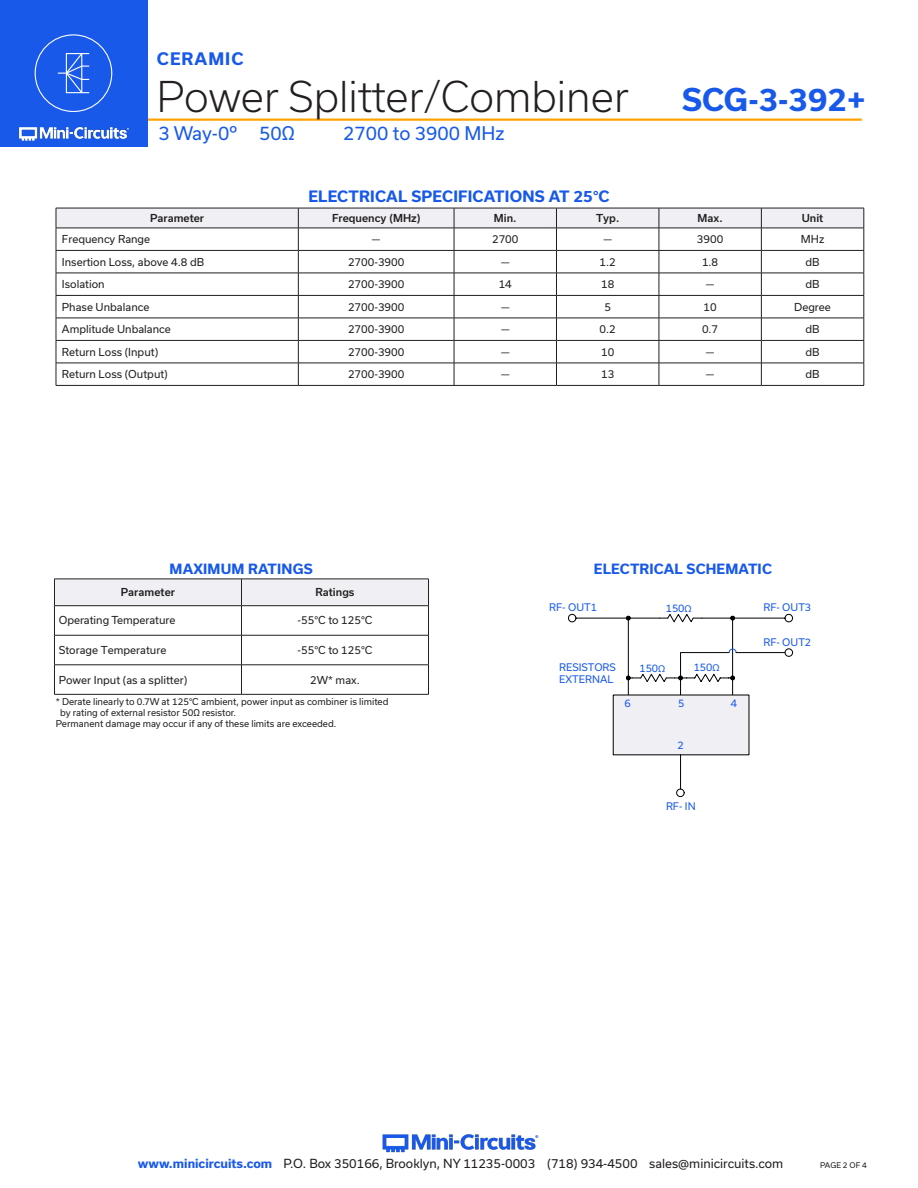
<style>
.page{position:relative;width:918px;height:1188px;background:#fff}
.page>*{position:absolute;margin:0;border:0;box-sizing:border-box;transform-origin:0 0}
.t1{font:300 40.5px "Usual";color:#231f20}
.t2{font:700 30px "Usual";color:#1859ea}
.t3{font:18px "Usual";color:#1859ea}
.t4{font:700 16.5px "Usual";letter-spacing:.065em;color:#1859ea}
.Blue_Headers{font:700 15px "Usual";letter-spacing:.015em;color:#1859ea}
.Blue_Headers-2{font:700 13.5px "Usual";letter-spacing:.015em;color:#1859ea}
.t5{font:12px "Usual";color:#231f20}
.Table_Body_Left_Just{font:10.5px "Usual";color:#231f20}
.Table_Body_Center{font:10.5px "Usual";color:#231f20}
.Table_Header_Center{font:500 10.5px "Usual";color:#231f20}
.t6{font:10.05px/12px "Usual";color:#1859ea}
.Notes{font:9px/10.8px "Usual";color:#231f20}
.t7{font:7.5px "Usual";color:#231f20}
.s1{font-family:"Myriad Pro"}
.s2{font-weight:700;color:#1859ea}
</style>
<div class="page">
<hr style="left:129px;top:118px;width:733px;height:3px;background:#ffa300">
<div style="left:0;top:0;width:147px;height:147px;background:#1859ea"></div>
<hr style="left:917px;top:0;width:1px;height:147px;background:#1859ea">
<img style="left:19px;top:126px;width:110px;height:15px">
<div style="left:35px;top:34px;width:77px;height:78px;border:1px solid #fff;border-radius:50%"></div>
<svg style="left:57px;top:53px;width:33px;height:41px"></svg>
<img style="left:382px;top:1134px;width:157px;height:19px">
<svg style="left:54px;top:579px;width:375px;height:56px"></svg>
<hr style="left:54px;top:635px;width:188px;height:1px;background:#231f20">
<hr style="left:54px;top:635px;width:1px;height:30px;background:#231f20">
<hr style="left:242px;top:635px;width:187px;height:1px;background:#231f20">
<hr style="left:241px;top:635px;width:1px;height:30px;background:#231f20">
<hr style="left:428px;top:635px;width:1px;height:30px;background:#231f20">
<hr style="left:54px;top:665px;width:188px;height:1px;background:#231f20">
<svg style="left:54px;top:666px;width:1px;height:28px"></svg>
<hr style="left:242px;top:665px;width:187px;height:1px;background:#231f20">
<svg style="left:241px;top:666px;width:1px;height:28px"></svg>
<svg style="left:428px;top:666px;width:1px;height:28px"></svg>
<hr style="left:54px;top:694px;width:188px;height:1px;background:#231f20">
<hr style="left:242px;top:694px;width:187px;height:1px;background:#231f20">
<hr style="left:298px;top:385px;width:156px;height:1px;background:#231f20">
<hr style="left:454px;top:385px;width:102px;height:1px;background:#231f20">
<hr style="left:556px;top:385px;width:103px;height:1px;background:#231f20">
<hr style="left:659px;top:385px;width:102px;height:1px;background:#231f20">
<svg style="left:56px;top:208px;width:809px;height:177px"></svg>
<hr style="left:56px;top:385px;width:242px;height:1px;background:#231f20">
<hr style="left:761px;top:385px;width:103px;height:1px;background:#231f20">
<div style="left:613px;top:695px;width:136px;height:60px;background:#efeff4"></div>
<hr style="left:680px;top:755px;width:1px;height:34px;background:#000">
<svg style="left:676px;top:789px;width:9px;height:8px"></svg>
<svg style="left:568px;top:613px;width:225px;height:82px"></svg>
<h3 class="t4" style="left:157px;top:49px;width:88px">CERAMIC</h3>
<h1 class="t1" style="left:157px;top:73px;width:474px">Power Splitter/Combiner</h1>
<h3 class="t3" style="left:158px;top:123px;width:138px">3 Way-0º 50Ω</h3>
<h3 class="t3" style="left:343px;top:123px;width:163px">2700 to 3900 MHz</h3>
<p class="Blue_Headers" style="left:308px;top:188px;width:303px">ELECTRICAL SPECIFICATIONS AT 25°C</p>
<h2 class="t2" style="left:682px;top:83px;width:185px">SCG-3-392+</h2>
<p class="Table_Header_Center" style="left:150px;top:212px;width:56px">Parameter</p>
<p class="Table_Header_Center" style="left:332px;top:212px;width:90px">Frequency (MHz)</p>
<p class="Table_Header_Center" style="left:494px;top:212px;width:24px">Min.</p>
<p class="Table_Header_Center" style="left:596px;top:212px;width:25px">Typ.</p>
<p class="Table_Header_Center" style="left:698px;top:212px;width:26px">Max.</p>
<p class="Table_Header_Center" style="left:802px;top:212px;width:23px">Unit</p>
<p class="Table_Body_Left_Just" style="left:62px;top:233px;width:90px">Frequency Range</p>
<p class="Table_Body_Center" style="left:372px;top:233px;width:10px">—</p>
<p class="Table_Body_Center" style="left:492px;top:233px;width:28px">2700</p>
<p class="Table_Body_Center" style="left:603px;top:233px;width:10px">—</p>
<p class="Table_Body_Center" style="left:697px;top:233px;width:28px">3900</p>
<p class="Table_Body_Center" style="left:801px;top:233px;width:25px">MHz</p>
<p class="Table_Body_Left_Just" style="left:62px;top:256px;width:144px">Insertion Loss, above 4.8 dB</p>
<p class="Table_Body_Center" style="left:348px;top:256px;width:58px">2700-3900</p>
<p class="Table_Body_Center" style="left:501px;top:256px;width:10px">—</p>
<p class="Table_Body_Center" style="left:600px;top:256px;width:18px">1.2</p>
<p class="Table_Body_Center" style="left:702px;top:256px;width:18px">1.8</p>
<p class="Table_Body_Center" style="left:806px;top:256px;width:16px">dB</p>
<p class="Table_Body_Left_Just" style="left:62px;top:278px;width:44px">Isolation</p>
<p class="Table_Body_Center" style="left:348px;top:278px;width:58px">2700-3900</p>
<p class="Table_Body_Center" style="left:499px;top:278px;width:15px">14</p>
<p class="Table_Body_Center" style="left:601px;top:278px;width:15px">18</p>
<p class="Table_Body_Center" style="left:706px;top:278px;width:10px">—</p>
<p class="Table_Body_Center" style="left:806px;top:278px;width:16px">dB</p>
<p class="Table_Body_Left_Just" style="left:62px;top:301px;width:89px">Phase Unbalance</p>
<p class="Table_Body_Center" style="left:348px;top:301px;width:58px">2700-3900</p>
<p class="Table_Body_Center" style="left:501px;top:301px;width:10px">—</p>
<p class="Table_Body_Center" style="left:604px;top:301px;width:8px">5</p>
<p class="Table_Body_Center" style="left:704px;top:301px;width:15px">10</p>
<p class="Table_Body_Center" style="left:794px;top:301px;width:38px">Degree</p>
<p class="Table_Body_Left_Just" style="left:62px;top:323px;width:110px">Amplitude Unbalance</p>
<p class="Table_Body_Center" style="left:348px;top:323px;width:58px">2700-3900</p>
<p class="Table_Body_Center" style="left:501px;top:323px;width:10px">—</p>
<p class="Table_Body_Center" style="left:600px;top:323px;width:18px">0.2</p>
<p class="Table_Body_Center" style="left:702px;top:323px;width:18px">0.7</p>
<p class="Table_Body_Center" style="left:806px;top:323px;width:16px">dB</p>
<p class="Table_Body_Left_Just" style="left:62px;top:346px;width:98px">Return Loss (Input)</p>
<p class="Table_Body_Center" style="left:348px;top:346px;width:58px">2700-3900</p>
<p class="Table_Body_Center" style="left:501px;top:346px;width:10px">—</p>
<p class="Table_Body_Center" style="left:601px;top:346px;width:15px">10</p>
<p class="Table_Body_Center" style="left:706px;top:346px;width:10px">—</p>
<p class="Table_Body_Center" style="left:806px;top:346px;width:16px">dB</p>
<p class="Table_Body_Left_Just" style="left:62px;top:368px;width:107px">Return Loss (Output)</p>
<p class="Table_Body_Center" style="left:348px;top:368px;width:58px">2700-3900</p>
<p class="Table_Body_Center" style="left:501px;top:368px;width:10px">—</p>
<p class="Table_Body_Center" style="left:601px;top:368px;width:15px">13</p>
<p class="Table_Body_Center" style="left:706px;top:368px;width:10px">—</p>
<p class="Table_Body_Center" style="left:806px;top:368px;width:16px">dB</p>
<p class="Blue_Headers-2" style="left:170px;top:561px;width:145px">MAXIMUM RATINGS</p>
<p class="Blue_Headers-2" style="left:594px;top:561px;width:179px">ELECTRICAL SCHEMATIC</p>
<p class="Table_Header_Center" style="left:121px;top:586px;width:56px">Parameter</p>
<p class="Table_Header_Center" style="left:315px;top:586px;width:41px">Ratings</p>
<p class="Table_Body_Left_Just" style="left:59px;top:614px;width:118px">Operating Temperature</p>
<p class="Table_Body_Center" style="left:298px;top:614px;width:76px">-55°C to 125°C</p>
<p class="Table_Body_Left_Just" style="left:59px;top:644px;width:109px">Storage Temperature</p>
<p class="Table_Body_Center" style="left:298px;top:644px;width:76px">-55°C to 125°C</p>
<p class="Table_Body_Left_Just" style="left:59px;top:674px;width:130px">Power Input (as a splitter)</p>
<p class="Table_Body_Center" style="left:310px;top:674px;width:51px">2W* max.</p>
<p class="Notes" style="left:60px;top:697px;width:330px;text-indent:-4px">* Derate linearly to 0.7W at 125°C ambient, power input as combiner is limited by rating of external resistor 50Ω resistor.</p>
<p class="Notes" style="left:56px;top:718px;width:282px">Permanent damage may occur if any of these limits are exceeded.</p>
<p class="t6" style="left:549px;top:601px;width:49px">RF- OUT1</p>
<p class="t6" style="left:666px;top:602px;width:27px">150<span class="s1">Ω</span></p>
<p class="t6" style="left:559px;top:662px;width:58px">RESISTORS<br>EXTERNAL</p>
<p class="t6" style="left:639px;top:662px;width:27px">150<span class="s1">Ω</span></p>
<p class="t6" style="left:694px;top:661px;width:27px">150<span class="s1">Ω</span></p>
<p class="t6" style="left:624px;top:697px;width:8px">6</p>
<p class="t6" style="left:678px;top:697px;width:8px">5</p>
<p class="t6" style="left:731px;top:697px;width:8px">4</p>
<p class="t6" style="left:677px;top:739px;width:8px">2</p>
<p class="t6" style="left:666px;top:800px;width:31px">RF- IN</p>
<p class="t6" style="left:763px;top:601px;width:49px">RF- OUT3</p>
<p class="t6" style="left:763px;top:636px;width:49px">RF- OUT2</p>
<p class="t5" style="left:138px;top:1157px;width:647px"><span class="s2">www.minicircuits.com</span> P.O. Box 350166, Brooklyn, NY 11235-0003 (718) 934-4500 sales@minicircuits.com</p>
<p class="t7" style="left:820px;top:1161px;width:48px">PAGE 2 OF 4</p>
</div>
